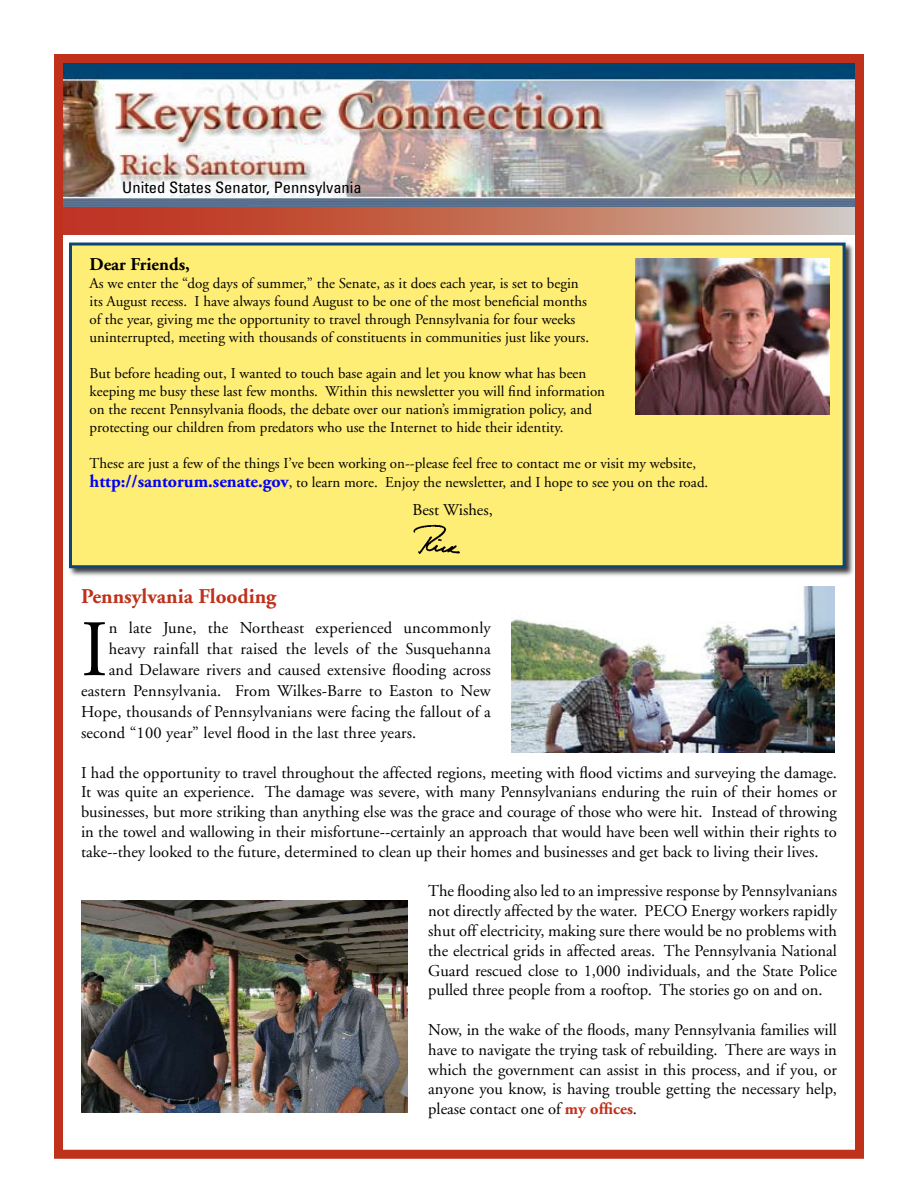
<style>
.page{position:relative;width:918px;height:1188px;background:#fff}
.page>*{position:absolute;margin:0;border:0;box-sizing:border-box;transform-origin:0 0}
.t1{font:79.8px "Adobe Garamond";color:#000}
.t2{font:700 21px "Adobe Garamond";color:#bf311a}
.t3{font:700 18px "Adobe Garamond";color:#000}
.t4{font:16.5px/19.8px "Adobe Garamond";letter-spacing:.01em;color:#000;text-align:justify}
.t5{font:condensed 15.75px "Univers";color:#000;scale:1.05 1}
.t6{font:15px/18px "Adobe Garamond";color:#000}
.s1{font-weight:700;font-size:18px;color:#00f}
.s2{font-weight:700;color:#bf311a}
</style>
<div class="page">
<img style="left:64px;top:64px;width:790px;height:144px">
<svg style="left:64px;top:208px;width:790px;height:26px;background:#c46f5a"></svg>
<div style="left:54px;top:54px;width:810px;height:1105px;border:9px solid #bf311a"></div>
<div style="left:68px;top:241px;width:788px;height:337px;background:#000;opacity:.75"></div>
<div style="left:70px;top:244px;width:774px;height:323px;background:#ffee75"></div>
<div style="left:69px;top:243px;width:777px;height:325px;border:3px solid #0e4775"></div>
<img style="left:636px;top:259px;width:194px;height:156px">
<img style="left:413px;top:524px;width:47px;height:30px">
<img style="left:511px;top:586px;width:324px;height:167px">
<img style="left:81px;top:900px;width:327px;height:213px">
<p class="t5" style="left:122px;top:178px;width:230px">United States Senator, Pennsylvania</p>
<p class="t3" style="left:90px;top:255px;width:102px">Dear Friends,</p>
<p class="t6" style="left:90px;top:275px;width:501px">As we enter the “dog days of summer,” the Senate, as it does each year, is set to begin its August recess. I have always found August to be one of the most beneficial months of the year, giving me the opportunity to travel through Pennsylvania for four weeks uninterrupted, meeting with thousands of constituents in communities just like yours.</p>
<p class="t6" style="left:90px;top:365px;width:517px">But before heading out, I wanted to touch base again and let you know what has been keeping me busy these last few months. Within this newsletter you will find information on the recent Pennsylvania floods, the debate over our nation’s immigration policy, and protecting our children from predators who use the Internet to hide their identity.</p>
<p class="t6" style="left:90px;top:455px;width:620px;line-height:18.6px">These are just a few of the things I’ve been working on--please feel free to contact me or visit my website, <span class="s1">http://santorum.senate.gov</span>, to learn more. Enjoy the newsletter, and I hope to see you on the road.</p>
<p class="t4" style="left:412px;top:501px;width:82px">Best Wishes,</p>
<p class="t2" style="left:81px;top:585px;width:197px">Pennsylvania Flooding</p>
<h1 class="t1" style="left:81px;top:607px;width:28px">I</h1>
<p class="t4" style="left:109px;top:618px;width:384px">n late June, the Northeast experienced uncommonly</p>
<p class="t4" style="left:109px;top:639px;width:384px">heavy rainfall that raised the levels of the Susquehanna</p>
<p class="t4" style="left:109px;top:660px;width:384px">and Delaware rivers and caused extensive flooding across</p>
<p class="t4" style="left:81px;top:681px;width:411px">eastern Pennsylvania. From Wilkes-Barre to Easton to New</p>
<p class="t4" style="left:81px;top:702px;width:411px">Hope, thousands of Pennsylvanians were facing the fallout of a</p>
<p class="t4" style="left:81px;top:723px;width:337px">second “100 year” level flood in the last three years.</p>
<p class="t4" style="left:81px;top:763px;width:758px">I had the opportunity to travel throughout the affected regions, meeting with flood victims and surveying the damage.<br>It was quite an experience. The damage was severe, with many Pennsylvanians enduring the ruin of their homes or businesses, but more striking than anything else was the grace and courage of those who were hit. Instead of throwing in the towel and wallowing in their misfortune--certainly an approach that would have been well within their rights to take--they looked to the future, determined to clean up their homes and businesses and get back to living their lives.</p>
<p class="t4" style="left:428px;top:882px;width:410px">The flooding also led to an impressive response by Pennsylvanians not directly affected by the water. PECO Energy workers rapidly shut off electricity, making sure there would be no problems with the electrical grids in affected areas. The Pennsylvania National Guard rescued close to 1,000 individuals, and the State Police pulled three people from a rooftop. The stories go on and on.</p>
<p class="t4" style="left:428px;top:1020px;width:410px">Now, in the wake of the floods, many Pennsylvania families will have to navigate the trying task of rebuilding. There are ways in which the government can assist in this process, and if you, or anyone you know, is having trouble getting the necessary help, please contact one of <span class="s2">my offices</span>.</p>
</div>
